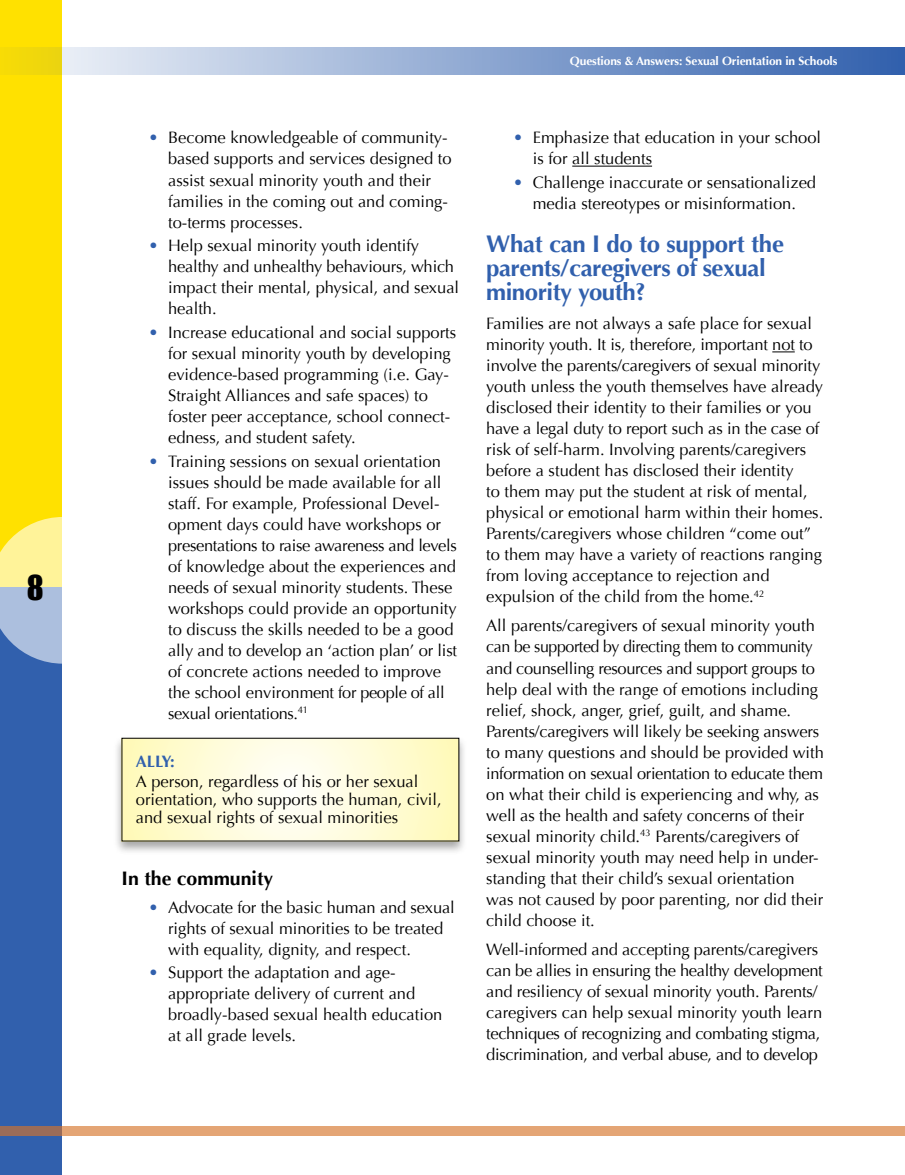
<style>
.page{position:relative;width:905px;height:1175px;background:#fff}
.page>*{position:absolute;margin:0;border:0;box-sizing:border-box;transform-origin:0 0}
.t1{font:31.5px "Impact";color:#000}
.t2{font:700 24px/24px "Optima";letter-spacing:-.02em;color:#3160ad}
.t3{font:700 19.5px "Optima";color:#000}
.t4{font:16.5px/21px "Optima";color:#000}
.t5{font:16.5px/21px "Optima";letter-spacing:-.02em;color:#000}
.t6{font:700 16.5px "Optima";color:#3160ad}
.t7{font:700 12px "Optima";letter-spacing:-.01em;color:#fff}
.s1{color:#3160ad}
</style>
<div class="page">
<div style="left:0;top:585px;width:62px;height:589px;background:#3160ad"></div>
<div style="left:0;top:0;width:62px;height:586px;background:#ffe100"></div>
<div style="left:0;top:1126px;width:904px;height:10px;background:#e4a575"></div>
<svg style="left:0;top:517px;width:62px;height:146px;background:#cbcfae"></svg>
<svg style="left:15px;top:47px;width:889px;height:27px;background:#92a9c7"></svg>
<svg style="left:904px;top:47px;width:1px;height:27px"></svg>
<hr style="left:572px;top:166px;width:80px;height:1px;background:#000">
<svg style="left:772px;top:351px;width:22px;height:1px"></svg>
<div style="left:113px;top:735px;width:354px;height:120px;background:#000;opacity:.35"></div>
<svg style="left:124px;top:740px;width:333px;height:99px;background:#fffbd8"></svg>
<h1 class="t1" style="left:27px;top:563px;width:18px">8</h1>
<p class="t4" style="left:168px;top:128px;width:285px;text-indent:-20px"><span class="s1">•</span> Become knowledgeable of community&shy;based supports and services designed to assist sexual minority youth and their families in the coming out and coming&shy;to-terms processes.</p>
<p class="t4" style="left:168px;top:235px;width:292px;text-indent:-20px"><span class="s1">•</span> Help sexual minority youth identify healthy and unhealthy behaviours, which impact their mental, physical, and sexual health.</p>
<p class="t4" style="left:168px;top:322px;width:289px;text-indent:-20px"><span class="s1">•</span> Increase educational and social supports for sexual minority youth by developing evidence-based programming (i.e. Gay-Straight Alliances and safe spaces) to foster peer acceptance, school connect&shy;edness, and student safety.</p>
<p class="t4" style="left:168px;top:451px;width:290px;text-indent:-20px"><span class="s1">•</span> Training sessions on sexual orientation issues should be made available for all staff. For example, Professional Devel&shy;opment days could have workshops or presentations to raise awareness and levels of knowledge about the experiences and needs of sexual minority students. These workshops could provide an opportunity to discuss the skills needed to be a good ally and to develop an ‘action plan’ or list of concrete actions needed to improve the school environment for people of all sexual orientations.<sup>41</sup></p>
<p class="t6" style="left:136px;top:752px;width:40px">ALLY:</p>
<p class="t4" style="left:136px;top:772px;width:307px;line-height:18px">A person, regardless of his or her sexual orientation, who supports the human, civil, and sexual rights of sexual minorities</p>
<p class="t3" style="left:122px;top:866px;width:153px">In the community</p>
<p class="t4" style="left:168px;top:896px;width:288px;text-indent:-20px"><span class="s1">•</span> Advocate for the basic human and sexual rights of sexual minorities to be treated with equality, dignity, and respect.</p>
<p class="t4" style="left:168px;top:962px;width:276px;text-indent:-20px"><span class="s1">•</span> Support the adaptation and age&shy;appropriate delivery of current and broadly-based sexual health education at all grade levels.</p>
<p class="t7" style="left:570px;top:54px;width:269px">Questions &amp; Answers: Sexual Orientation in Schools</p>
<p class="t4" style="left:533px;top:128px;width:290px;text-indent:-20px"><span class="s1">•</span> Emphasize that education in your school is for all students</p>
<p class="t4" style="left:513px;top:172px;width:304px;text-align:center"><span class="s1">•</span> Challenge inaccurate or sensationalized media stereotypes or misinformation.</p>
<h2 class="t2" style="left:486px;top:232px;width:299px">What can I do to support the parents/caregivers of sexual minority youth?</h2>
<p class="t4" style="left:486px;top:313px;width:338px">Families are not always a safe place for sexual minority youth. It is, therefore, important not to involve the parents/caregivers of sexual minority youth unless the youth themselves have already disclosed their identity to their families or you have a legal duty to report such as in the case of risk of self-harm. Involving parents/caregivers before a student has disclosed their identity<br>to them may put the student at risk of mental, physical or emotional harm within their homes.<br>Parents/caregivers whose children “come out” to them may have a variety of reactions ranging from loving acceptance to rejection and expulsion of the child from the home.<sup>42</sup></p>
<p class="t4" style="left:486px;top:615px;width:339px">All parents/caregivers of sexual minority youth can be supported by directing them to community and counselling resources and support groups to help deal with the range of emotions including relief, shock, anger, grief, guilt, and shame.<br>Parents/caregivers will likely be seeking answers to many questions and should be provided with information on sexual orientation to educate them on what their child is experiencing and why, as well as the health and safety concerns of their sexual minority child.<sup>43</sup> Parents/caregivers of sexual minority youth may need help in under&shy;standing that their child’s sexual orientation was not caused by poor parenting, nor did their child choose it.</p>
<p class="t5" style="left:486px;top:938px;width:338px">Well-informed and accepting parents/caregivers can be allies in ensuring the healthy development and resiliency of sexual minority youth. Parents/ caregivers can help sexual minority youth learn techniques of recognizing and combating stigma, discrimination, and verbal abuse, and to develop</p>
</div>
